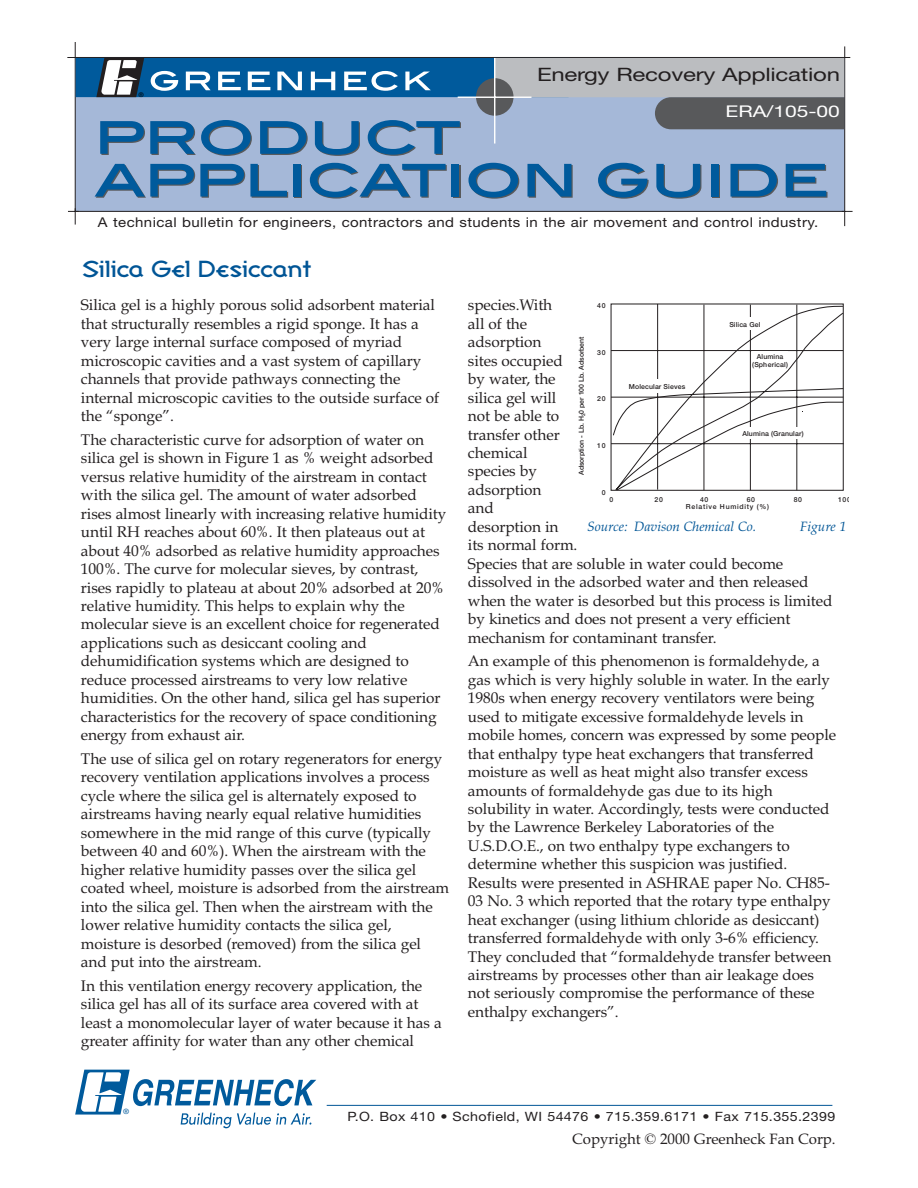
<style>
.page{position:relative;width:918px;height:1188px;background:#fff}
.page>*{position:absolute;margin:0;border:0;box-sizing:border-box;transform-origin:0 0}
.t1{font:500 53.1px/42.8px "Blair ITC";letter-spacing:-.02em;color:#58595b;scale:1.15 1}
.t2{font:22.95px "Broadband ICG";color:#005596;scale:1.11 1}
.t3{font:18.45px "Helvetica Neue";letter-spacing:-.01em;color:#231f20;scale:1.3 1}
.t4{font:16.2px "Helvetica Neue";color:#fff;scale:1.3 1}
.t5{font:15.3px/18.5px "Book Antiqua";letter-spacing:-.005em;color:#231f20}
.t6{font:15px "Book Antiqua";color:#231f20}
.t7{font:13.5px "Helvetica Neue";letter-spacing:.03em;color:#231f20;scale:1.11 1}
.t8{font:italic 13.5px "Book Antiqua";color:#005596}
.t9{font:12.9px "Helvetica Neue";letter-spacing:.03em;color:#231f20;scale:1.11 1}
.t10{font:7.35px "Helvetica";color:#005a9c}
.t11{font:500 6.9px/7.4px "Helvetica Neue";letter-spacing:.02em;color:#231f20;text-align:center}
.t12{font:500 6.9px "Helvetica Neue";color:#231f20}
.t13{font:500 6.9px "Helvetica Neue";letter-spacing:.105em;color:#231f20}
.t14{font:6.45px "Helvetica";color:#000}
</style>
<div class="page">
<div style="left:75px;top:57px;width:770px;height:155px;background:#a5b8d8;border:1px solid #231f20"></div>
<svg style="left:67px;top:42px;width:11px;height:16px"></svg>
<svg style="left:842px;top:211px;width:11px;height:15px"></svg>
<svg style="left:844px;top:46px;width:6px;height:12px"></svg>
<svg style="left:68px;top:208px;width:11px;height:17px"></svg>
<div style="left:76px;top:58px;width:493px;height:39px;background:#005a9c"></div>
<svg style="left:151px;top:71px;width:27px;height:20px"></svg>
<svg style="left:186px;top:72px;width:25px;height:18px"></svg>
<svg style="left:218px;top:72px;width:23px;height:18px"></svg>
<svg style="left:248px;top:72px;width:22px;height:18px"></svg>
<svg style="left:277px;top:72px;width:25px;height:18px"></svg>
<svg style="left:311px;top:72px;width:24px;height:18px"></svg>
<svg style="left:344px;top:71px;width:54px;height:20px"></svg>
<svg style="left:405px;top:72px;width:26px;height:18px"></svg>
<div style="left:494px;top:58px;width:350px;height:39px;background:#bbbdc0"></div>
<div style="left:476px;top:78px;width:38px;height:38px;background:#58595b;border-radius:50%"></div>
<hr style="left:494px;top:58px;width:1px;height:86px;background:#fff">
<hr style="left:458px;top:97px;width:73px;height:1px;background:#fff">
<svg style="left:96px;top:58px;width:48px;height:39px"></svg>
<svg style="left:100px;top:121px;width:44px;height:33px"></svg>
<svg style="left:150px;top:121px;width:45px;height:33px"></svg>
<svg style="left:201px;top:120px;width:50px;height:35px"></svg>
<svg style="left:260px;top:121px;width:46px;height:33px"></svg>
<svg style="left:315px;top:121px;width:44px;height:34px"></svg>
<svg style="left:368px;top:120px;width:92px;height:35px"></svg>
<svg style="left:95px;top:164px;width:99px;height:33px"></svg>
<svg style="left:200px;top:164px;width:44px;height:33px"></svg>
<svg style="left:250px;top:164px;width:37px;height:33px"></svg>
<div style="left:293px;top:164px;width:7px;height:33px;background:#005a9c"></div>
<svg style="left:310px;top:163px;width:136px;height:34px"></svg>
<div style="left:452px;top:164px;width:7px;height:33px;background:#005a9c"></div>
<svg style="left:468px;top:163px;width:50px;height:35px"></svg>
<svg style="left:527px;top:164px;width:44px;height:33px"></svg>
<svg style="left:598px;top:163px;width:49px;height:35px"></svg>
<svg style="left:656px;top:164px;width:44px;height:34px"></svg>
<div style="left:711px;top:164px;width:8px;height:33px;background:#005a9c"></div>
<svg style="left:730px;top:164px;width:47px;height:33px"></svg>
<svg style="left:786px;top:164px;width:40px;height:33px"></svg>
<div style="left:655px;top:97px;width:189px;height:32px;background:#58595b"></div>
<hr style="left:327px;top:1105px;width:505px;height:1px;background:#005596">
<svg style="left:75px;top:1070px;width:241px;height:58px"></svg>
<hr style="left:657px;top:304px;width:1px;height:186px;background:#231f20">
<hr style="left:611px;top:350px;width:232px;height:1px;background:#231f20">
<hr style="left:611px;top:397px;width:232px;height:1px;background:#231f20">
<hr style="left:611px;top:443px;width:233px;height:1px;background:#231f20">
<svg style="left:612px;top:305px;width:232px;height:186px"></svg>
<div style="left:726px;top:317px;width:38px;height:13px;background:#fff"></div>
<div style="left:752px;top:351px;width:36px;height:18px;background:#fff"></div>
<div style="left:627px;top:380px;width:60px;height:13px;background:#fff"></div>
<div style="left:737px;top:428px;width:72px;height:11px;background:#fff"></div>
<p class="t14" style="left:139px;top:92px;width:6px">®</p>
<p class="t3" style="left:537px;top:68px;width:235px">Energy Recovery Application</p>
<p class="t4" style="left:726px;top:106px;width:89px">ERA/105-00</p>
<h1 class="t1" style="left:95px;top:115px;width:641px">PRODUCT<br>APPLICATION GUIDE</h1>
<p class="t7" style="left:98px;top:217px;width:651px">A technical bulletin for engineers, contractors and students in the air movement and control industry.</p>
<h2 class="t2" style="left:82px;top:261px;width:208px">Silica Gel Desiccant</h2>
<p class="t5" style="left:81px;top:297px;width:360px">Silica gel is a highly porous solid adsorbent material that structurally resembles a rigid sponge. It has a very large internal surface composed of myriad microscopic cavities and a vast system of capillary channels that provide pathways connecting the internal microscopic cavities to the outside surface of the “sponge”.</p>
<p class="t5" style="left:81px;top:432px;width:367px">The characteristic curve for adsorption of water on silica gel is shown in Figure 1 as % weight adsorbed versus relative humidity of the airstream in contact with the silica gel. The amount of water adsorbed rises almost linearly with increasing relative humidity until RH reaches about 60%. It then plateaus out at about 40% adsorbed as relative humidity approaches 100%. The curve for molecular sieves, by contrast, rises rapidly to plateau at about 20% adsorbed at 20% relative humidity. This helps to explain why the molecular sieve is an excellent choice for regenerated applications such as desiccant cooling and dehumidification systems which are designed to reduce processed airstreams to very low relative humidities. On the other hand, silica gel has superior characteristics for the recovery of space conditioning energy from exhaust air.</p>
<p class="t5" style="left:81px;top:751px;width:370px">The use of silica gel on rotary regenerators for energy recovery ventilation applications involves a process cycle where the silica gel is alternately exposed to airstreams having nearly equal relative humidities somewhere in the mid range of this curve (typically between 40 and 60%). When the airstream with the higher relative humidity passes over the silica gel coated wheel, moisture is adsorbed from the airstream into the silica gel. Then when the airstream with the lower relative humidity contacts the silica gel, moisture is desorbed (removed) from the silica gel and put into the airstream.</p>
<p class="t5" style="left:81px;top:978px;width:362px">In this ventilation energy recovery application, the silica gel has all of its surface area covered with at least a monomolecular layer of water because it has a greater affinity for water than any other chemical</p>
<p class="t5" style="left:468px;top:297px;width:366px">species.With<br>all of the<br>adsorption<br>sites occupied<br>by water, the<br>silica gel will<br>not be able to<br>transfer other<br>chemical<br>species by<br>adsorption<br>and<br>desorption in<br>its normal form.<br>Species that are soluble in water could become dissolved in the adsorbed water and then released when the water is desorbed but this process is limited by kinetics and does not present a very efficient mechanism for contaminant transfer.</p>
<p class="t5" style="left:468px;top:653px;width:370px">An example of this phenomenon is formaldehyde, a gas which is very highly soluble in water. In the early 1980s when energy recovery ventilators were being used to mitigate excessive formaldehyde levels in mobile homes, concern was expressed by some people that enthalpy type heat exchangers that transferred moisture as well as heat might also transfer excess amounts of formaldehyde gas due to its high solubility in water. Accordingly, tests were conducted by the Lawrence Berkeley Laboratories of the U.S.D.O.E., on two enthalpy type exchangers to determine whether this suspicion was justified.<br>Results were presented in ASHRAE paper No. CH85- 03 No. 3 which reported that the rotary type enthalpy heat exchanger (using lithium chloride as desiccant) transferred formaldehyde with only 3-6% efficiency.<br>They concluded that “formaldehyde transfer between airstreams by processes other than air leakage does not seriously compromise the performance of these enthalpy exchangers”.</p>
<p class="t11" style="left:597px;top:302px;width:10px">40</p>
<p class="t11" style="left:729px;top:322px;width:33px">Silica Gel</p>
<p class="t11" style="left:752px;top:354px;width:37px">Alumina (Spherical)</p>
<p class="t12" style="left:579px;top:475px;width:140px;rotate:-90deg">Adsorption - Lb. H<sub>2</sub>0 per 100 Lb. Adsorbent</p>
<p class="t11" style="left:597px;top:349px;width:10px">30</p>
<p class="t11" style="left:629px;top:384px;width:58px">Molecular Sieves</p>
<p class="t11" style="left:597px;top:396px;width:10px">20</p>
<p class="t11" style="left:742px;top:430px;width:63px">Alumina (Granular)</p>
<p class="t11" style="left:597px;top:442px;width:10px">10</p>
<p class="t11" style="left:602px;top:489px;width:5px">0</p>
<p class="t11" style="left:609px;top:497px;width:5px">0</p>
<p class="t11" style="left:654px;top:497px;width:10px">20</p>
<p class="t11" style="left:700px;top:497px;width:10px">40</p>
<p class="t11" style="left:747px;top:497px;width:10px">60</p>
<p class="t11" style="left:794px;top:497px;width:10px">80</p>
<p class="t11" style="left:838px;top:497px;width:14px">100</p>
<p class="t13" style="left:686px;top:505px;width:84px">Relative Humidity (%)</p>
<p class="t8" style="left:587px;top:521px;width:170px">Source: Davison Chemical Co.</p>
<p class="t8" style="left:800px;top:521px;width:48px">Figure 1</p>
<p class="t10" style="left:124px;top:1109px;width:7px">®</p>
<p class="t9" style="left:348px;top:1111px;width:441px">P.O. Box 410 • Schofield, WI 54476 • 715.359.6171 • Fax 715.355.2399</p>
<p class="t6" style="left:572px;top:1133px;width:265px">Copyright © 2000 Greenheck Fan Corp.</p>
</div>
